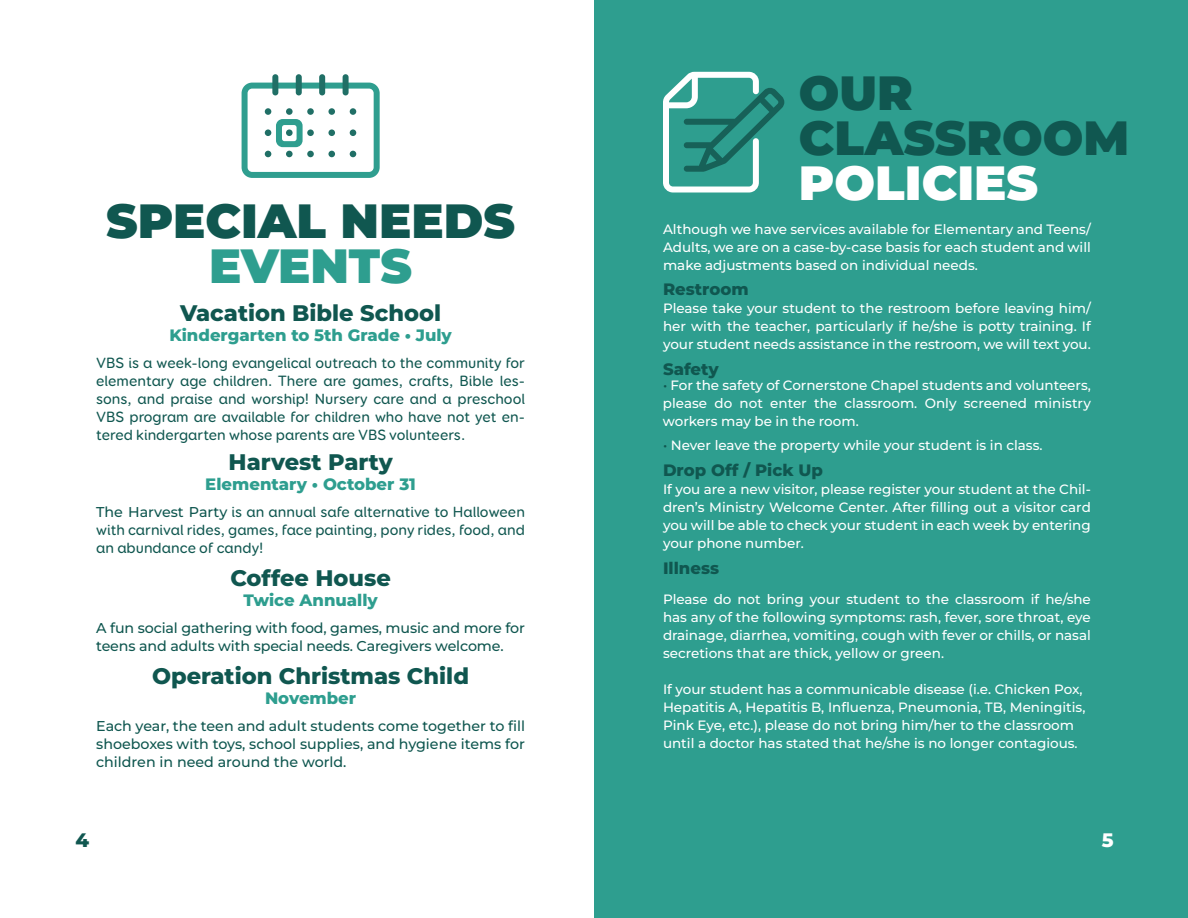
<style>
.page{position:relative;width:1188px;height:918px;background:#fff}
.page>*{position:absolute;margin:0;border:0;box-sizing:border-box;transform-origin:0 0}
.t1{font:900 48px/45px "Montserrat";color:#105750}
.t2{font:900 48px "Montserrat";color:#fff}
.t3{font:900 48px "Montserrat";color:#2e9e8f}
.t4{font:800 22.5px "Montserrat";color:#105750}
.t5{font:800 19.5px "Montserrat";color:#105750}
.t6{font:800 19.5px "Montserrat";color:#fff}
.t7{font:800 16.5px "Montserrat";color:#2e9e8f}
.t8{font:800 16.5px "Montserrat";color:#105750}
.t9{font:500 15px/18px "Booster Next FY";color:#105750;text-align:justify}
.t10{font:500 14.25px/18px "Montserrat";letter-spacing:-.01em;color:#105750}
.t11{font:500 13.5px/18px "Montserrat";color:#fff;text-align:justify}
.s1{font-family:"Montserrat";font-size:14.25px}
.s2{color:#105750}
</style>
<div class="page">
<div style="left:594px;top:0;width:594px;height:918px;background:#2e9e8f"></div>
<svg style="left:663px;top:72px;width:121px;height:121px"></svg>
<div style="left:272px;top:74px;width:6px;height:21px;background:#206f66;border-radius:3px"></div>
<div style="left:296px;top:74px;width:6px;height:21px;background:#206f66;border-radius:3px"></div>
<div style="left:319px;top:74px;width:6px;height:21px;background:#206f66;border-radius:3px"></div>
<div style="left:343px;top:74px;width:6px;height:21px;background:#206f66;border-radius:3px"></div>
<svg style="left:242px;top:83px;width:138px;height:95px"></svg>
<h1 class="t1" style="left:106px;top:199px;width:410px">SPECIAL NEEDS</h1>
<h1 class="t3" style="left:209px;top:238px;width:204px">EVENTS</h1>
<h2 class="t4" style="left:180px;top:302px;width:263px">Vacation Bible School</h2>
<p class="t7" style="left:169px;top:327px;width:284px">Kindergarten to 5th Grade • July</p>
<p class="t9" style="left:96px;top:355px;width:430px">VBS is a week-long evangelical outreach to the community for elementary age children. There are games, crafts, Bible les&shy;sons, and praise and worship! Nursery care and a preschool VBS program are available for children who have not yet en&shy;tered kindergarten whose parents are VBS volunteers.</p>
<h2 class="t4" style="left:229px;top:451px;width:166px">Harvest Party</h2>
<p class="t7" style="left:205px;top:476px;width:212px">Elementary • October 31</p>
<p class="t9" style="left:96px;top:504px;width:430px"><span class="s1">The Harvest Party</span> is an annual safe alternative to Halloween with carnival rides, games, face painting, pony rides, food, and an abundance of candy!</p>
<h2 class="t4" style="left:230px;top:567px;width:162px">Coffee House</h2>
<p class="t7" style="left:243px;top:592px;width:136px">Twice Annually</p>
<p class="t10" style="left:96px;top:619px;width:430px">A fun social gathering with food, games, music and more for teens and adults with special needs. Caregivers welcome.</p>
<h2 class="t4" style="left:152px;top:665px;width:318px">Operation Christmas Child</h2>
<p class="t7" style="left:265px;top:690px;width:93px">November</p>
<p class="t10" style="left:96px;top:717px;width:430px;text-align:justify">Each year, the teen and adult students come together to fill shoeboxes with toys, school supplies, and hygiene items for children in need around the world.</p>
<h1 class="t1" style="left:799px;top:71px;width:332px">OUR<br>CLASSROOM</h1>
<h1 class="t2" style="left:799px;top:155px;width:241px">POLICIES</h1>
<p class="t11" style="left:663px;top:220px;width:429px">Although we have services available for Elementary and Teens/ Adults, we are on a case-by-case basis for each student and will make adjustments based on individual needs.</p>
<p class="t8" style="left:663px;top:281px;width:87px">Restroom</p>
<p class="t11" style="left:663px;top:300px;width:429px">Please take your student to the restroom before leaving him/ her with the teacher, particularly if he/she is potty training. If your student needs assistance in the restroom, we will text you.</p>
<p class="t8" style="left:663px;top:361px;width:57px">Safety</p>
<p class="t11" style="left:663px;top:377px;width:429px"><span class="s2">•</span> For the safety of Cornerstone Chapel students and volunteers, please do not enter the classroom. Only screened ministry workers may be in the room.</p>
<p class="t11" style="left:663px;top:437px;width:381px"><span class="s2">•</span> Never leave the property while your student is in class.</p>
<p class="t8" style="left:663px;top:462px;width:161px">Drop Off / Pick Up</p>
<p class="t11" style="left:663px;top:481px;width:429px">If you are a new visitor, please register your student at the Chil&shy;dren’s Ministry Welcome Center. After filling out a visitor card you will be able to check your student in each week by entering your phone number.</p>
<p class="t8" style="left:663px;top:560px;width:58px">Illness</p>
<p class="t11" style="left:663px;top:590px;width:429px">Please do not bring your student to the classroom if he/she has any of the following symptoms: rash, fever, sore throat, eye drainage, diarrhea, vomiting, cough with fever or chills, or nasal secretions that are thick, yellow or green.</p>
<p class="t11" style="left:663px;top:680px;width:424px;text-align:left">If your student has a communicable disease (i.e. Chicken Pox, Hepatitis A, Hepatitis B, Influenza, Pneumonia, TB, Meningitis, Pink Eye, etc.), please do not bring him/her to the classroom until a doctor has stated that he/she is no longer contagious.</p>
<h3 class="t5" style="left:76px;top:831px;width:15px">4</h3>
<h3 class="t6" style="left:1102px;top:831px;width:13px">5</h3>
</div>
